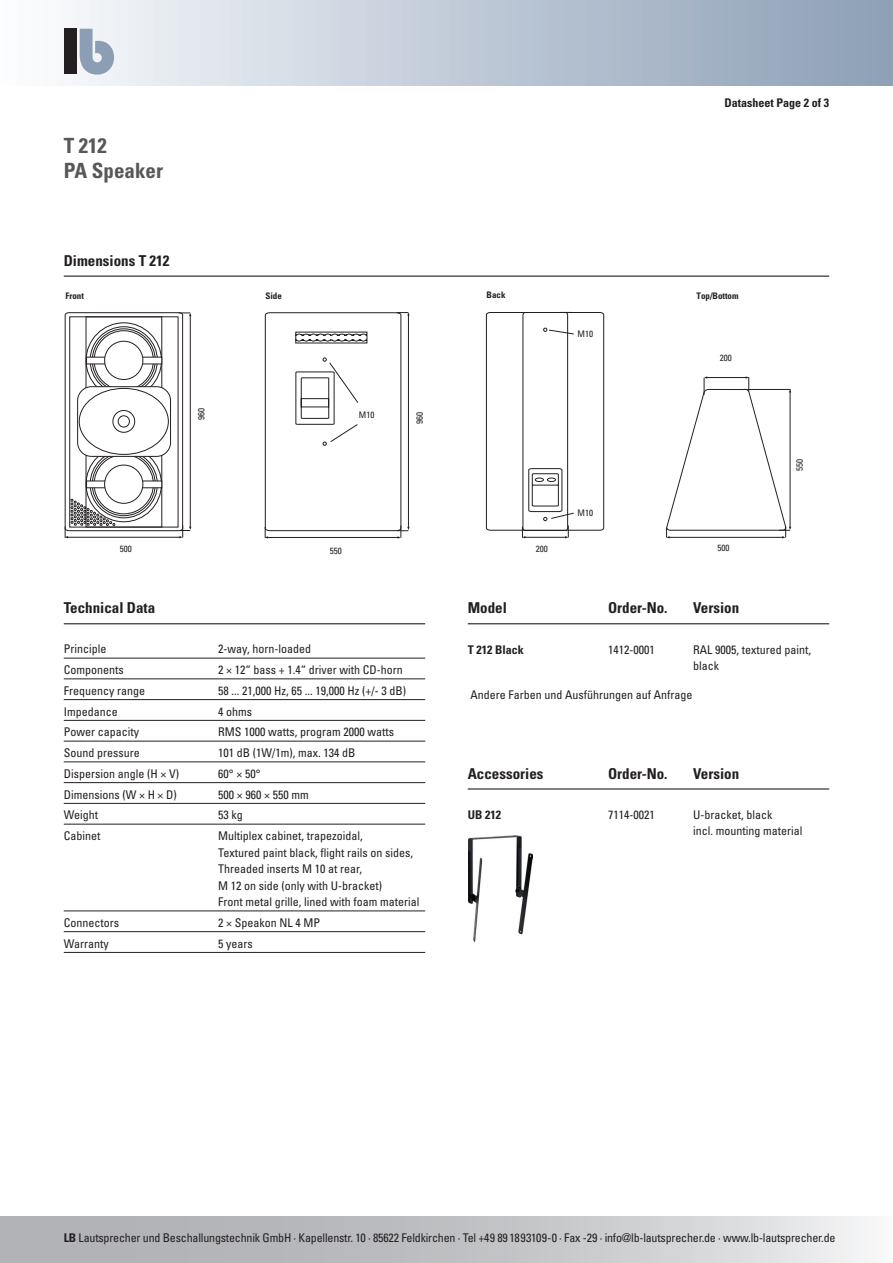
<style>
.page{position:relative;width:893px;height:1263px;background:#fff}
.page>*{position:absolute;margin:0;border:0;box-sizing:border-box;transform-origin:0 0}
.t1{font:700 condensed 21px/25.2px "Univers";color:#57585a}
.t2{font:700 condensed 15px "Univers";color:#231f20}
.t3{font:condensed 12px/16.5px "Univers";color:#231f20}
.t4{font:700 condensed 12px "Univers";color:#231f20}
.t5{font:condensed 9px "Univers";color:#231f20}
.t6{font:700 condensed 9px "Univers";color:#231f20}
.s1{font-weight:700}
</style>
<div class="page">
<div style="left:0;top:0;width:893px;height:85px;background:linear-gradient(to right,#fbfcfe,#8b9eb5)"></div>
<div style="left:64px;top:29px;width:13px;height:45px;background:#231f20"></div>
<svg style="left:80px;top:29px;width:34px;height:46px"></svg>
<svg style="left:0;top:1216px;width:867px;height:47px;background:#c4c5c8"></svg>
<hr style="left:64px;top:658px;width:361px;height:1px;background:#231f20">
<hr style="left:64px;top:678px;width:361px;height:1px;background:#231f20">
<hr style="left:64px;top:699px;width:361px;height:1px;background:#231f20">
<hr style="left:64px;top:720px;width:361px;height:1px;background:#231f20">
<hr style="left:64px;top:741px;width:361px;height:1px;background:#231f20">
<hr style="left:64px;top:761px;width:361px;height:1px;background:#231f20">
<hr style="left:64px;top:782px;width:361px;height:1px;background:#231f20">
<hr style="left:64px;top:803px;width:361px;height:1px;background:#231f20">
<hr style="left:64px;top:824px;width:361px;height:1px;background:#231f20">
<hr style="left:64px;top:910px;width:361px;height:1px;background:#231f20">
<hr style="left:64px;top:931px;width:361px;height:1px;background:#231f20">
<hr style="left:64px;top:952px;width:361px;height:1px;background:#231f20">
<hr style="left:64px;top:623px;width:361px;height:1px;background:#231f20">
<hr style="left:64px;top:276px;width:765px;height:1px;background:#231f20">
<svg style="left:65px;top:312px;width:539px;height:219px"></svg>
<hr style="left:66px;top:537px;width:115px;height:1px;background:#231f20">
<svg style="left:65px;top:527px;width:3px;height:11px"></svg>
<svg style="left:70px;top:357px;width:9px;height:169px"></svg>
<svg style="left:666px;top:376px;width:125px;height:162px"></svg>
<svg style="left:79px;top:312px;width:495px;height:227px"></svg>
<div style="left:86px;top:357px;width:76px;height:7px;background:#fff"></div>
<div style="left:105px;top:341px;width:38px;height:38px;background:#fff;border-radius:50%"></div>
<div style="left:104px;top:341px;width:39px;height:39px;border:1px solid #231f20;border-radius:50%"></div>
<div style="left:86px;top:481px;width:76px;height:7px;background:#fff;border:1px solid #231f20"></div>
<div style="left:105px;top:465px;width:38px;height:38px;background:#fff;border-radius:50%"></div>
<div style="left:104px;top:465px;width:39px;height:39px;border:1px solid #231f20;border-radius:50%"></div>
<hr style="left:468px;top:623px;width:361px;height:1px;background:#231f20">
<hr style="left:468px;top:788px;width:361px;height:1px;background:#231f20">
<img style="left:468px;top:835px;width:64px;height:107px">
<h1 class="t1" style="left:64px;top:133px;width:101px">T 212<br>PA Speaker</h1>
<p class="t4" style="left:724px;top:96px;width:106px">Datasheet Page 2 of 3</p>
<p class="t2" style="left:64px;top:251px;width:107px">Dimensions T 212</p>
<p class="t6" style="left:65px;top:290px;width:20px">Front</p>
<p class="t6" style="left:265px;top:290px;width:18px">Side</p>
<p class="t6" style="left:487px;top:290px;width:20px">Back</p>
<p class="t6" style="left:697px;top:290px;width:44px">Top/Bottom</p>
<p class="t6" style="left:66px;top:263px;width:22px">T 212</p>
<p class="t5" style="left:196px;top:420px;width:13px;rotate:-90deg">960</p>
<p class="t5" style="left:120px;top:543px;width:13px">500</p>
<p class="t2" style="left:64px;top:599px;width:93px">Technical Data</p>
<p class="t5" style="left:359px;top:409px;width:17px">M10</p>
<p class="t5" style="left:414px;top:424px;width:13px;rotate:-90deg">960</p>
<p class="t5" style="left:330px;top:545px;width:13px">550</p>
<p class="t3" style="left:64px;top:641px;width:44px">Principle</p>
<p class="t3" style="left:218px;top:641px;width:94px">2-way, horn-loaded</p>
<p class="t3" style="left:64px;top:661px;width:61px">Components</p>
<p class="t3" style="left:218px;top:661px;width:186px">2 × 12“ bass + 1.4“ driver with CD-horn</p>
<p class="t3" style="left:64px;top:682px;width:83px">Frequency range</p>
<p class="t3" style="left:218px;top:682px;width:189px">58 ... 21,000 Hz, 65 ... 19,000 Hz (+/- 3 dB)</p>
<p class="t3" style="left:64px;top:703px;width:55px">Impedance</p>
<p class="t3" style="left:218px;top:703px;width:35px">4 ohms</p>
<p class="t3" style="left:64px;top:724px;width:77px">Power capacity</p>
<p class="t3" style="left:218px;top:724px;width:177px">RMS 1000 watts, program 2000 watts</p>
<p class="t3" style="left:64px;top:744px;width:77px">Sound pressure</p>
<p class="t3" style="left:218px;top:744px;width:139px">101 dB (1W/1m), max. 134 dB</p>
<p class="t3" style="left:64px;top:765px;width:117px">Dispersion angle (H × V)</p>
<p class="t3" style="left:218px;top:765px;width:44px">60° × 50°</p>
<p class="t3" style="left:64px;top:786px;width:115px">Dimensions (W × H × D)</p>
<p class="t3" style="left:218px;top:786px;width:92px">500 × 960 × 550 mm</p>
<p class="t3" style="left:64px;top:807px;width:36px">Weight</p>
<p class="t3" style="left:218px;top:807px;width:26px">53 kg</p>
<p class="t3" style="left:64px;top:827px;width:38px">Cabinet</p>
<p class="t3" style="left:218px;top:827px;width:203px">Multiplex cabinet, trapezoidal,<br>Textured paint black, flight rails on sides, Threaded inserts M 10 at rear,<br>M 12 on side (only with U-bracket)<br>Front metal grille, lined with foam material</p>
<p class="t3" style="left:64px;top:914px;width:57px">Connectors</p>
<p class="t3" style="left:218px;top:914px;width:103px">2 × Speakon NL 4 MP</p>
<p class="t3" style="left:64px;top:935px;width:46px">Warranty</p>
<p class="t3" style="left:218px;top:935px;width:36px">5 years</p>
<p class="t5" style="left:578px;top:328px;width:17px">M10</p>
<p class="t5" style="left:536px;top:543px;width:13px">200</p>
<p class="t5" style="left:578px;top:507px;width:17px">M10</p>
<p class="t5" style="left:720px;top:352px;width:13px">200</p>
<p class="t5" style="left:718px;top:542px;width:13px">500</p>
<p class="t5" style="left:794px;top:471px;width:13px;rotate:-90deg">550</p>
<p class="t2" style="left:468px;top:599px;width:41px">Model</p>
<p class="t2" style="left:608px;top:599px;width:61px">Order-No.</p>
<p class="t2" style="left:693px;top:599px;width:48px">Version</p>
<p class="t4" style="left:468px;top:642px;width:57px">T 212 Black</p>
<p class="t3" style="left:608px;top:641px;width:48px">1412-0001</p>
<p class="t3" style="left:693px;top:641px;width:119px">RAL 9005, textured paint, black</p>
<p class="t3" style="left:470px;top:686px;width:223px">Andere Farben und Ausführungen auf Anfrage</p>
<p class="t2" style="left:468px;top:764px;width:77px">Accessories</p>
<p class="t2" style="left:608px;top:764px;width:61px">Order-No.</p>
<p class="t2" style="left:693px;top:764px;width:48px">Version</p>
<p class="t4" style="left:468px;top:807px;width:35px">UB 212</p>
<p class="t3" style="left:608px;top:806px;width:48px">7114-0021</p>
<p class="t3" style="left:693px;top:806px;width:111px">U-bracket, black<br>incl. mounting material</p>
<p class="t3" style="left:64px;top:1229px;width:773px"><span class="s1">LB</span> Lautsprecher und Beschallungstechnik GmbH · Kapellenstr. 10 5622 Feldkirchen · Tel +49 89 1893109-0 · Fax -29 · info@lb-lautsprecher.de · www.lb-lautsprecher.de</p>
<p class="t3" style="left:64px;top:1229px;width:768px">lb Lautsprecher und Beschal ungstechnik GmbH · Steinerstr. 15 K · 81369 München · Tel +49 89 1893109-0 · Fax -29 · info@lb-lautsprecher.de · www.lb-lautsprecher.de</p>
</div>
